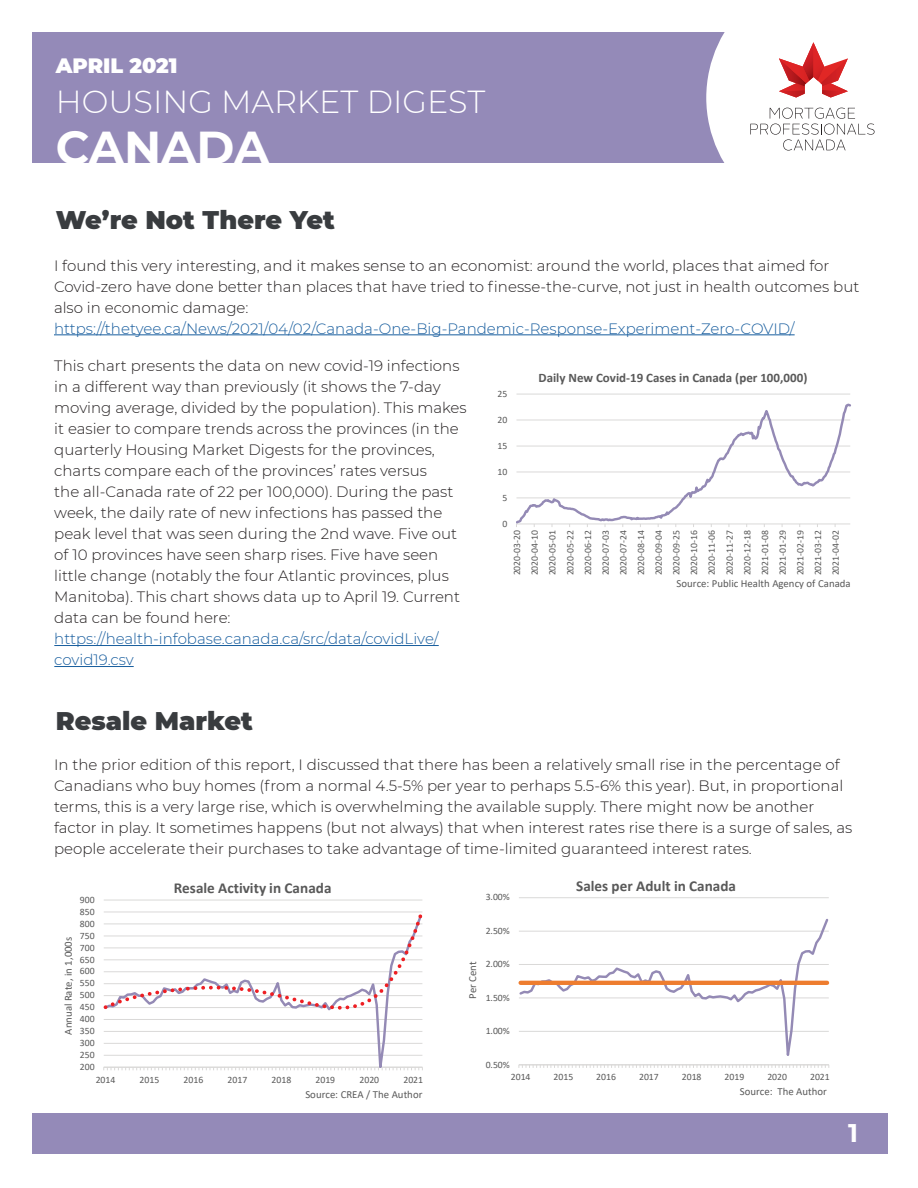
<style>
.page{position:relative;width:918px;height:1188px;background:#fff}
.page>*{position:absolute;margin:0;border:0;box-sizing:border-box;transform-origin:0 0}
.t1{font:700 46.05px "Montserrat";color:#fff}
.t2{font:300 31.8px "Montserrat";color:#fff}
.t3{font:900 25.5px "Montserrat";color:#393c3f}
.t4{font:700 25.5px "Montserrat";color:#fff}
.t5{font:900 20.7px "Montserrat";color:#fff}
.t6{font:700 15.15px "Calibri";color:#595959}
.t7{font:300 15px/21px "Montserrat";color:#231f20}
.t8{font:300 15px/21px "Montserrat";color:#175d9e}
.t9{font:700 12.9px "Calibri";color:#595959}
.t10{font:10.8px "Calibri";color:#595959}
.t11{font:9.75px/17.7px "Calibri";color:#595959;text-align:justify}
</style>
<div class="page">
<div style="left:32px;top:32px;width:850px;height:131px;background:#948ab8"></div>
<div style="left:33px;top:1113px;width:855px;height:40px;background:#948ab8"></div>
<div style="left:706px;top:32px;width:176px;height:131px;background:#fff"></div>
<svg style="left:750px;top:108px;width:125px;height:43px;background:#ececec"></svg>
<svg style="left:779px;top:42px;width:69px;height:56px;background:#e99899"></svg>
<hr style="left:54px;top:334px;width:741px;height:1px;background:#175d9e">
<hr style="left:516px;top:394px;width:334px;height:1px;background:#dad9d8">
<svg style="left:516px;top:403px;width:335px;height:124px"></svg>
<hr style="left:104px;top:900px;width:318px;height:1px;background:#dad9d8">
<svg style="left:103px;top:1067px;width:320px;height:3px"></svg>
<svg style="left:104px;top:916px;width:319px;height:152px"></svg>
<svg style="left:104px;top:911px;width:318px;height:101px"></svg>
<hr style="left:519px;top:897px;width:310px;height:1px;background:#dad9d8">
<svg style="left:518px;top:1065px;width:311px;height:3px"></svg>
<svg style="left:519px;top:918px;width:311px;height:148px"></svg>
<hr style="left:521px;top:981px;width:306px;height:4px;background:#ee7d2f">
<hr style="left:54px;top:645px;width:385px;height:1px;background:#175d9e">
<hr style="left:54px;top:666px;width:80px;height:1px;background:#175d9e">
<h3 class="t5" style="left:56px;top:51px;width:123px">APRIL 2021</h3>
<h2 class="t2" style="left:56px;top:80px;width:431px">HOUSING MARKET DIGEST</h2>
<h1 class="t1" style="left:56px;top:114px;width:215px">CANADA</h1>
<h3 class="t3" style="left:56px;top:201px;width:281px">We’re Not There Yet</h3>
<p class="t7" style="left:54px;top:254px;width:807px">I found this very interesting, and it makes sense to an economist: around the world, places that aimed for<br>Covid-zero have done better than places that have tried to finesse-the-curve, not just in health outcomes but also in economic damage:</p>
<p class="t8" style="left:54px;top:317px;width:742px">https://thetyee.ca/News/2021/04/02/Canada-One-Big-Pandemic-Response-Experiment-Zero-COVID/</p>
<p class="t7" style="left:54px;top:355px;width:414px">This chart presents the data on new covid-19 infections in a different way than previously (it shows the 7-day moving average, divided by the population). This makes it easier to compare trends across the provinces (in the quarterly Housing Market Digests for the provinces, charts compare each of the provinces’ rates versus<br>the all-Canada rate of 22 per 100,000). During the past week, the daily rate of new infections has passed the peak level that was seen during the 2nd wave. Five out of 10 provinces have seen sharp rises. Five have seen little change (notably the four Atlantic provinces, plus Manitoba). This chart shows data up to April 19. Current data can be found here:</p>
<p class="t8" style="left:54px;top:628px;width:386px">https://health-infobase.canada.ca/src/data/covidLive/ covid19.csv</p>
<h3 class="t3" style="left:56px;top:702px;width:199px">Resale Market</h3>
<p class="t11" style="left:498px;top:384px;width:11px">25</p>
<p class="t11" style="left:498px;top:410px;width:11px">20</p>
<p class="t11" style="left:498px;top:436px;width:11px">15</p>
<p class="t11" style="left:498px;top:462px;width:11px">10</p>
<p class="t11" style="left:503px;top:488px;width:6px">5</p>
<p class="t11" style="left:503px;top:514px;width:6px">0</p>
<p class="t9" style="left:539px;top:369px;width:270px">Daily New Covid-19 Cases in Canada (per 100,000)</p>
<p class="t11" style="left:508px;top:575px;width:47px;rotate:-90deg">2020-03-20<br>2020-04-10<br>2020-05-01<br>2020-05-22<br>2020-06-12<br>2020-07-03<br>2020-07-24<br>2020-08-14<br>2020-09-04<br>2020-09-25<br>2020-10-16<br>2020-11-06<br>2020-11-27<br>2020-12-18<br>2021-01-08<br>2021-01-29<br>2021-02-19<br>2021-03-12<br>2021-04-02</p>
<p class="t10" style="left:677px;top:576px;width:176px">Source: Public Health Agency of Canada</p>
<p class="t7" style="left:54px;top:754px;width:800px">In the prior edition of this report, I discussed that there has been a relatively small rise in the percentage of Canadians who buy homes (from a normal 4.5-5% per year to perhaps 5.5-6% this year). But, in proportional terms, this is a very large rise, which is overwhelming the available supply. There might now be another factor in play. It sometimes happens (but not always) that when interest rates rise there is a surge of sales, as people accelerate their purchases to take advantage of time-limited guaranteed interest rates.</p>
<p class="t11" style="left:80px;top:890px;width:16px">900</p>
<p class="t11" style="left:80px;top:902px;width:16px">850</p>
<p class="t11" style="left:80px;top:914px;width:16px">800</p>
<p class="t11" style="left:80px;top:926px;width:16px">750</p>
<p class="t10" style="left:61px;top:1035px;width:99px;rotate:-90deg">Annual Rate, in 1,000s</p>
<p class="t11" style="left:80px;top:938px;width:16px">700</p>
<p class="t11" style="left:80px;top:950px;width:16px">650</p>
<p class="t11" style="left:80px;top:962px;width:16px">600</p>
<p class="t11" style="left:80px;top:974px;width:16px">550</p>
<p class="t11" style="left:80px;top:986px;width:16px">500</p>
<p class="t11" style="left:80px;top:998px;width:16px">450</p>
<p class="t11" style="left:80px;top:1010px;width:16px">400</p>
<p class="t11" style="left:80px;top:1022px;width:16px">350</p>
<p class="t11" style="left:80px;top:1034px;width:16px">300</p>
<p class="t11" style="left:80px;top:1046px;width:16px">250</p>
<p class="t11" style="left:80px;top:1058px;width:16px">200</p>
<p class="t6" style="left:174px;top:878px;width:159px">Resale Activity in Canada</p>
<p class="t11" style="left:96px;top:1070px;width:21px">2014</p>
<p class="t11" style="left:140px;top:1070px;width:21px">2015</p>
<p class="t11" style="left:184px;top:1070px;width:21px">2016</p>
<p class="t11" style="left:228px;top:1070px;width:21px">2017</p>
<p class="t11" style="left:272px;top:1070px;width:21px">2018</p>
<p class="t11" style="left:316px;top:1070px;width:21px">2019</p>
<p class="t11" style="left:359px;top:1070px;width:21px">2020</p>
<p class="t11" style="left:403px;top:1070px;width:21px">2021</p>
<p class="t10" style="left:305px;top:1086px;width:119px">Source: CREA / The Author</p>
<p class="t11" style="left:486px;top:888px;width:26px">3.00%</p>
<p class="t6" style="left:576px;top:875px;width:161px">Sales per Adult in Canada</p>
<p class="t11" style="left:486px;top:922px;width:26px">2.50%</p>
<p class="t10" style="left:465px;top:999px;width:39px;rotate:-90deg">Per Cent</p>
<p class="t11" style="left:486px;top:955px;width:26px">2.00%</p>
<p class="t11" style="left:486px;top:988px;width:26px">1.50%</p>
<p class="t11" style="left:486px;top:1022px;width:26px">1.00%</p>
<p class="t11" style="left:486px;top:1055px;width:26px">0.50%</p>
<p class="t11" style="left:511px;top:1068px;width:21px">2014</p>
<p class="t11" style="left:554px;top:1068px;width:21px">2015</p>
<p class="t11" style="left:596px;top:1068px;width:21px">2016</p>
<p class="t11" style="left:639px;top:1068px;width:21px">2017</p>
<p class="t11" style="left:682px;top:1068px;width:21px">2018</p>
<p class="t11" style="left:725px;top:1068px;width:21px">2019</p>
<p class="t11" style="left:767px;top:1068px;width:21px">2020</p>
<p class="t11" style="left:810px;top:1068px;width:21px">2021</p>
<p class="t10" style="left:740px;top:1084px;width:89px">Source: The Author</p>
<h3 class="t4" style="left:848px;top:1115px;width:11px">1</h3>
</div>
